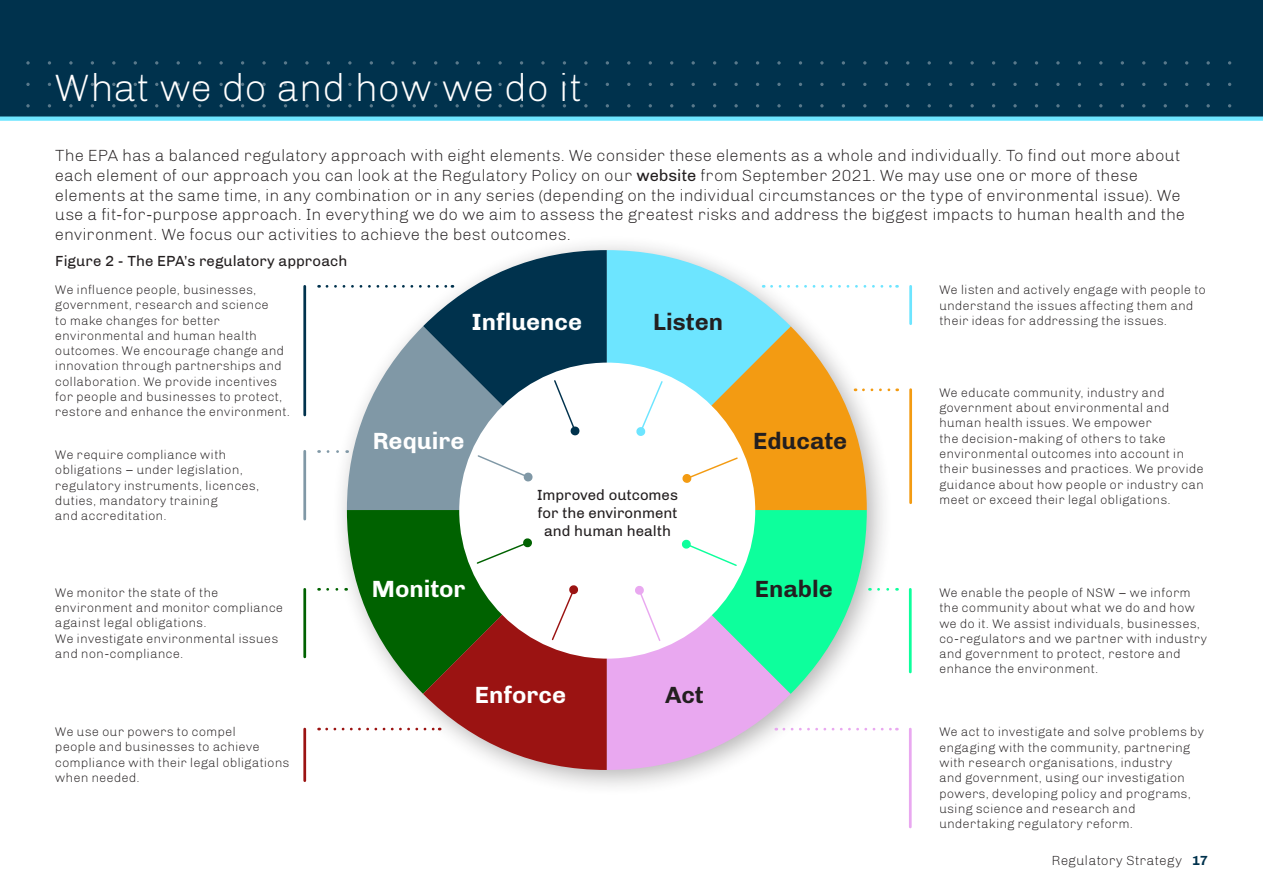
<style>
.page{position:relative;width:1263px;height:893px;background:#fff}
.page>*{position:absolute;margin:0;border:0;box-sizing:border-box;transform-origin:0 0}
.White_Heading_-_26_p{font:300 39px "Chivo";color:#fff}
.Diagram_-_Headings_w{font:700 24px "Chivo";color:#fff}
.Diagram_-_Headings_w-2{font:700 24px "Chivo";color:#231f20}
._01_Body_L_-_Black{font:300 16.5px/19.8px "Chivo";color:#231f20}
._01_Body_L_-_Black-2{font:15px/18px "Chivo";color:#231f20;text-align:center}
.t1{font:300 13.5px "Chivo";letter-spacing:.01em;color:#231f20}
.Diagram_-_Body_8_5pt{font:300 12.75px/15.3px "Chivo";letter-spacing:.015em;color:#231f20}
.s1{font-weight:400}
.s2{font-weight:700;color:#00324d}
</style>
<div class="page">
<div style="left:0;top:0;width:1263px;height:117px;background:#00324d"></div>
<svg style="left:26px;top:61px;width:1206px;height:47px"></svg>
<div style="left:0;top:116px;width:1263px;height:5px;background:#6de5ff"></div>
<div style="left:331px;top:234px;width:562px;height:563px;background:#231f20;opacity:.33"></div>
<svg style="left:423px;top:250px;width:184px;height:76px;fill:#00324d"></svg>
<svg style="left:347px;top:326px;width:260px;height:184px;background:#6e8a99"></svg>
<svg style="left:347px;top:510px;width:76px;height:184px;fill:#006200"></svg>
<svg style="left:423px;top:510px;width:184px;height:260px;background:#7d472c"></svg>
<svg style="left:607px;top:694px;width:184px;height:76px;fill:#e9a8f0"></svg>
<svg style="left:607px;top:510px;width:260px;height:184px;background:#67e4bd"></svg>
<svg style="left:791px;top:326px;width:76px;height:184px;fill:#f39b12"></svg>
<svg style="left:607px;top:250px;width:184px;height:260px;background:#a4d3bd"></svg>
<div style="left:459px;top:363px;width:296px;height:296px;background:#fff;border-radius:50%"></div>
<svg style="left:681px;top:539px;width:56px;height:27px"></svg>
<svg style="left:683px;top:457px;width:55px;height:26px"></svg>
<svg style="left:636px;top:381px;width:27px;height:55px"></svg>
<svg style="left:554px;top:380px;width:26px;height:55px"></svg>
<svg style="left:477px;top:455px;width:56px;height:27px"></svg>
<svg style="left:476px;top:538px;width:56px;height:26px"></svg>
<svg style="left:551px;top:585px;width:27px;height:56px"></svg>
<svg style="left:635px;top:586px;width:26px;height:55px"></svg>
<svg style="left:327px;top:285px;width:126px;height:3px"></svg>
<hr style="left:303px;top:286px;width:3px;height:129px;background:#00324d">
<svg style="left:327px;top:728px;width:113px;height:2px"></svg>
<hr style="left:303px;top:729px;width:3px;height:52px;background:#9b1312">
<svg style="left:771px;top:285px;width:126px;height:3px"></svg>
<hr style="left:909px;top:286px;width:3px;height:38px;background:#6de5ff">
<svg style="left:863px;top:388px;width:35px;height:3px"></svg>
<hr style="left:909px;top:390px;width:3px;height:113px;background:#f39b12">
<svg style="left:878px;top:588px;width:19px;height:3px"></svg>
<hr style="left:909px;top:589px;width:3px;height:83px;background:#0dff9c">
<svg style="left:784px;top:728px;width:113px;height:2px"></svg>
<hr style="left:909px;top:729px;width:3px;height:98px;background:#e9a8f0">
<svg style="left:328px;top:450px;width:20px;height:3px"></svg>
<hr style="left:303px;top:451px;width:3px;height:68px;background:#8098a6">
<svg style="left:328px;top:588px;width:19px;height:3px"></svg>
<hr style="left:303px;top:589px;width:3px;height:68px;background:#006200">
<h1 class="White_Heading_-_26_p" style="left:55px;top:65px;width:529px">What we do and how we do it</h1>
<p class="_01_Body_L_-_Black" style="left:55px;top:145px;width:1132px">The EPA has a balanced regulatory approach with eight elements. We consider these elements as a whole and individually. To find out more about each element of our approach you can look at the Regulatory Policy on our <span class="s1">website</span> from September 2021. We may use one or more of these elements at the same time, in any combination or in any series (depending on the individual circumstances or the type of environmental issue). We use a fit-for-purpose approach. In everything we do we aim to assess the greatest risks and address the biggest impacts to human health and the environment. We focus our activities to achieve the best outcomes.</p>
<p class="_01_Body_L_-_Black-2" style="left:55px;top:252px;width:293px">Figure 2 - The EPA’s regulatory approach</p>
<p class="Diagram_-_Body_8_5pt" style="left:55px;top:282px;width:237px">We influence people, businesses, government, research and science<br>to make changes for better environmental and human health outcomes. We encourage change and innovation through partnerships and collaboration. We provide incentives for people and businesses to protect, restore and enhance the environment.</p>
<p class="Diagram_-_Body_8_5pt" style="left:55px;top:447px;width:206px">We require compliance with obligations – under legislation, regulatory instruments, licences, duties, mandatory training<br>and accreditation.</p>
<p class="Diagram_-_Body_8_5pt" style="left:55px;top:585px;width:230px">We monitor the state of the environment and monitor compliance against legal obligations.<br>We investigate environmental issues and non-compliance.</p>
<p class="Diagram_-_Body_8_5pt" style="left:55px;top:724px;width:236px">We use our powers to compel<br>people and businesses to achieve compliance with their legal obligations when needed.</p>
<p class="Diagram_-_Headings_w" style="left:471px;top:307px;width:112px">Influence</p>
<p class="Diagram_-_Headings_w-2" style="left:653px;top:307px;width:72px">Listen</p>
<p class="Diagram_-_Headings_w" style="left:373px;top:426px;width:93px">Require</p>
<p class="_01_Body_L_-_Black-2" style="left:537px;top:486px;width:142px">Improved outcomes for the environment and human health</p>
<p class="Diagram_-_Headings_w" style="left:372px;top:575px;width:95px">Monitor</p>
<p class="Diagram_-_Headings_w" style="left:475px;top:681px;width:93px">Enforce</p>
<p class="Diagram_-_Headings_w-2" style="left:665px;top:681px;width:40px">Act</p>
<p class="Diagram_-_Headings_w-2" style="left:753px;top:426px;width:95px">Educate</p>
<p class="Diagram_-_Headings_w-2" style="left:755px;top:575px;width:80px">Enable</p>
<p class="Diagram_-_Body_8_5pt" style="left:939px;top:282px;width:268px">We listen and actively engage with people to understand the issues affecting them and their ideas for addressing the issues.</p>
<p class="Diagram_-_Body_8_5pt" style="left:939px;top:385px;width:266px">We educate community, industry and government about environmental and human health issues. We empower<br>the decision-making of others to take environmental outcomes into account in their businesses and practices. We provide guidance about how people or industry can meet or exceed their legal obligations.</p>
<p class="Diagram_-_Body_8_5pt" style="left:939px;top:585px;width:269px">We enable the people of NSW – we inform the community about what we do and how we do it. We assist individuals, businesses, co-regulators and we partner with industry and government to protect, restore and enhance the environment.</p>
<p class="Diagram_-_Body_8_5pt" style="left:939px;top:724px;width:266px">We act to investigate and solve problems by engaging with the community, partnering with research organisations, industry<br>and government, using our investigation powers, developing policy and programs, using science and research and undertaking regulatory reform.</p>
<p class="t1" style="left:1052px;top:853px;width:158px">Regulatory Strategy <span class="s2">17</span></p>
</div>
